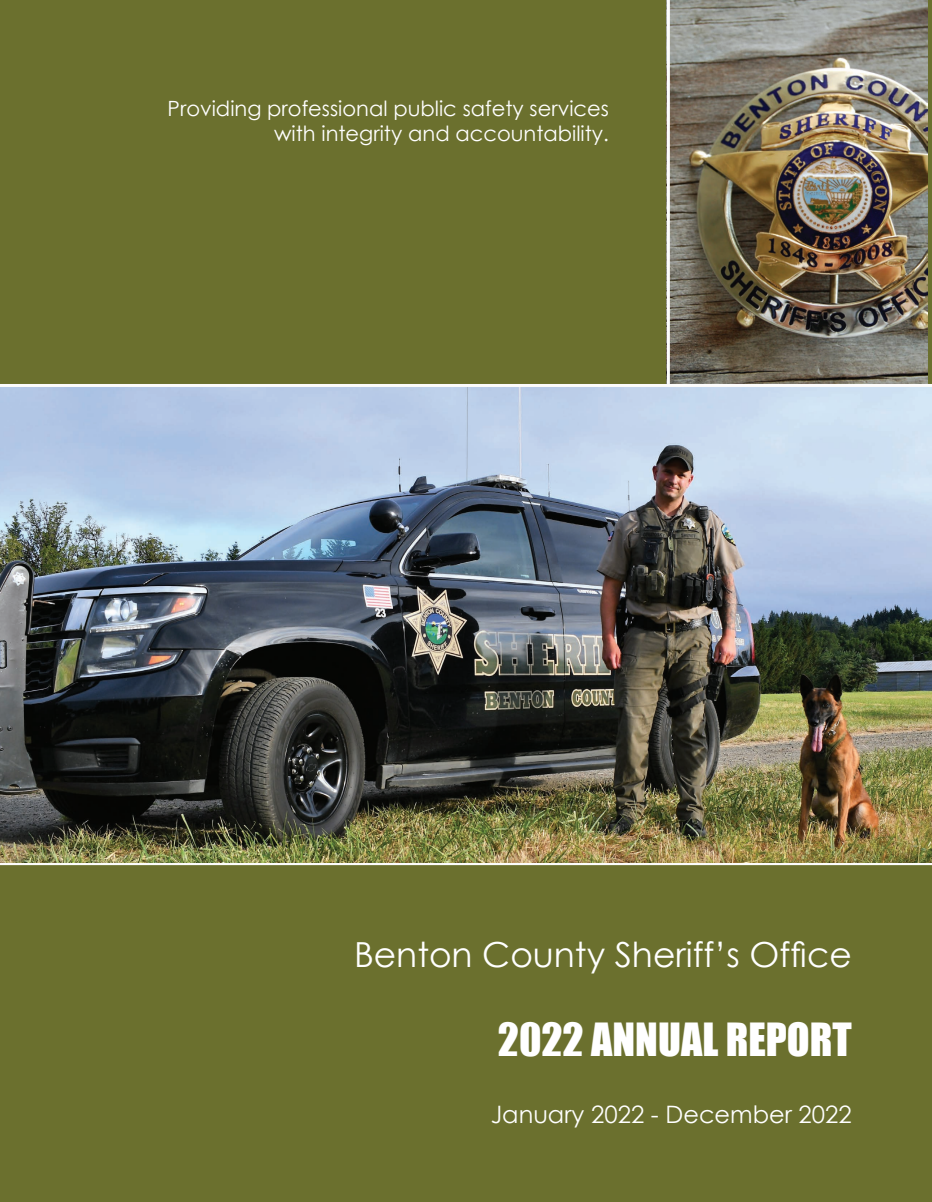
<style>
.page{position:relative;width:932px;height:1202px;background:#6b702e}
.page>*{position:absolute;margin:0;border:0;box-sizing:border-box;transform-origin:0 0}
.t1{font:42px "Impact";color:#fff}
.t2{font:34.5px "Century Gothic";color:#fff}
.t3{font:24px "Century Gothic";color:#fff}
.t4{font:21px/25.2px "Century Gothic";color:#fff;text-align:right}
</style>
<div class="page">
<img style="left:670px;top:0;width:257px;height:384px">
<hr style="left:0;top:384px;width:932px;height:3px;background:#fcfcfc">
<hr style="left:0;top:862px;width:932px;height:3px;background:#fcfcfc">
<hr style="left:667px;top:0;width:3px;height:384px;background:#fcfcfc">
<img style="left:0;top:387px;width:932px;height:475px">
<p class="t4" style="left:167px;top:95px;width:443px">Providing professional public safety services with integrity and accountability.</p>
<h2 class="t2" style="left:354px;top:930px;width:499px">Benton County Sheriff’s Office</h2>
<h1 class="t1" style="left:498px;top:1006px;width:355px">2022 ANNUAL REPORT</h1>
<p class="t3" style="left:490px;top:1098px;width:362px">January 2022 - December 2022</p>
</div>
